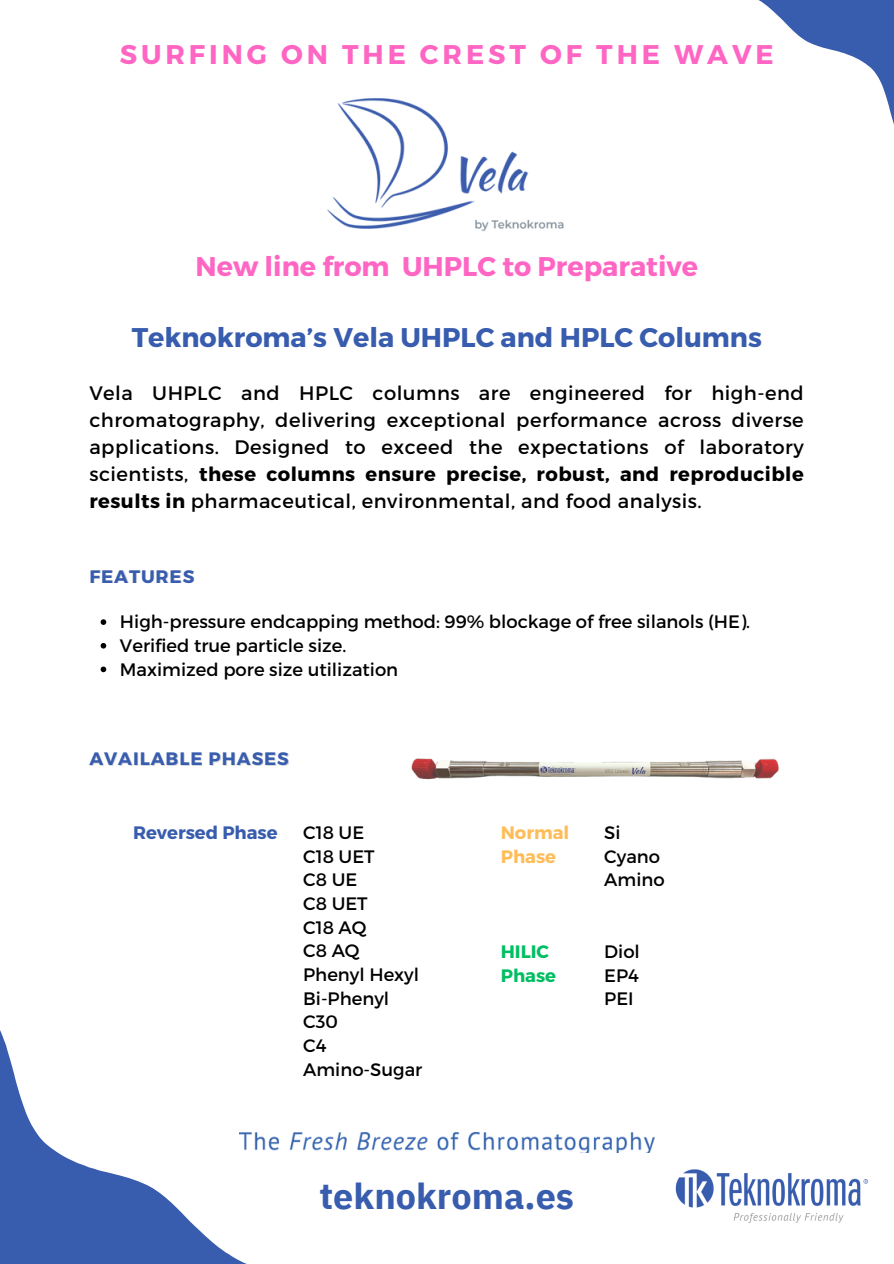
<style>
.page{position:relative;width:894px;height:1264px;background:#fff}
.page>*{position:absolute;margin:0;border:0;box-sizing:border-box;transform-origin:0 0}
.t1{font:700 36px "IBM Plex Sans";color:#385cae}
.t2{font:700 27px "Montserrat";color:#385cae}
.t3{font:700 27px "Montserrat";color:#ff66c4}
.t4{font:700 27px "Montserrat";letter-spacing:.145em;color:#ff66c4}
.t5{font:19.5px/27px "Montserrat";letter-spacing:.025em;color:#000;text-align:justify}
.t6{font:18px "Montserrat";color:#000}
.t7{font:700 18px "Montserrat";letter-spacing:.05em;color:#385cae}
.t8{font:700 18px "Montserrat";color:#385cae}
.t9{font:700 18px/23.7px "Montserrat";color:#ffbd59}
.t10{font:700 18px/23.7px "Montserrat";color:#00bf63}
.s1{font-weight:700}
</style>
<div class="page">
<svg style="left:758px;top:0;width:135px;height:121px"></svg>
<img style="left:675px;top:1169px;width:191px;height:53px">
<svg style="left:0;top:1030px;width:244px;height:233px"></svg>
<img style="left:327px;top:98px;width:237px;height:134px">
<img style="left:239px;top:1132px;width:415px;height:20px">
<svg style="left:101px;top:619px;width:5px;height:6px"></svg>
<svg style="left:101px;top:643px;width:5px;height:5px"></svg>
<svg style="left:101px;top:666px;width:5px;height:6px"></svg>
<img style="left:411px;top:758px;width:368px;height:22px">
<h2 class="t4" style="left:120px;top:37px;width:655px">SURFING ON THE CREST OF THE WAVE</h2>
<p class="t3" style="left:195px;top:249px;width:504px">New line from UHPLC to Preparative</p>
<h3 class="t2" style="left:132px;top:320px;width:631px">Teknokroma’s Vela UHPLC and HPLC Columns</h3>
<h3 class="t5" style="left:89px;top:378px;width:715px">Vela UHPLC and HPLC columns are engineered for high-end chromatography, delivering exceptional performance across diverse applications. Designed to exceed the expectations of laboratory scientists, <span class="s1">these columns ensure precise, robust, and reproducible results in</span> pharmaceutical, environmental, and food analysis.</h3>
<p class="t7" style="left:89px;top:564px;width:106px">FEATURES</p>
<h4 class="t6" style="left:120px;top:610px;width:631px">High-pressure endcapping method: 99% blockage of free silanols (HE).</h4>
<p class="t6" style="left:120px;top:634px;width:228px">Verified true particle size.</p>
<p class="t6" style="left:120px;top:657px;width:280px">Maximized pore size utilization</p>
<p class="t7" style="left:89px;top:747px;width:201px">AVAILABLE PHASES</p>
<p class="t8" style="left:133px;top:821px;width:146px">Reversed Phase</p>
<p class="t9" style="left:500px;top:820px;width:70px">Normal<br>Phase</p>
<h4 class="t6" style="left:303px;top:821px;width:62px">C18 UE</h4>
<p class="t6" style="left:303px;top:844px;width:73px">C18 UET</p>
<h5 class="t6" style="left:303px;top:868px;width:56px">C8 UE</h5>
<p class="t6" style="left:303px;top:891px;width:66px">C8 UET</p>
<p class="t6" style="left:303px;top:915px;width:65px">C18 AQ</p>
<p class="t6" style="left:303px;top:939px;width:58px">C8 AQ</p>
<p class="t6" style="left:303px;top:962px;width:117px">Phenyl Hexyl</p>
<p class="t6" style="left:303px;top:986px;width:87px">Bi-Phenyl</p>
<p class="t6" style="left:303px;top:1010px;width:36px">C30</p>
<p class="t6" style="left:303px;top:1033px;width:25px">C4</p>
<p class="t6" style="left:303px;top:1057px;width:121px">Amino-Sugar</p>
<p class="t10" style="left:500px;top:939px;width:57px">HILIC<br>Phase</p>
<h5 class="t6" style="left:604px;top:821px;width:18px">Si</h5>
<h5 class="t6" style="left:604px;top:844px;width:57px">Cyano</h5>
<p class="t6" style="left:604px;top:868px;width:62px">Amino</p>
<p class="t6" style="left:604px;top:940px;width:37px">Diol</p>
<p class="t6" style="left:604px;top:963px;width:36px">EP4</p>
<p class="t6" style="left:604px;top:987px;width:31px">PEI</p>
<p class="t1" style="left:319px;top:1171px;width:256px">teknokroma.es</p>
</div>
